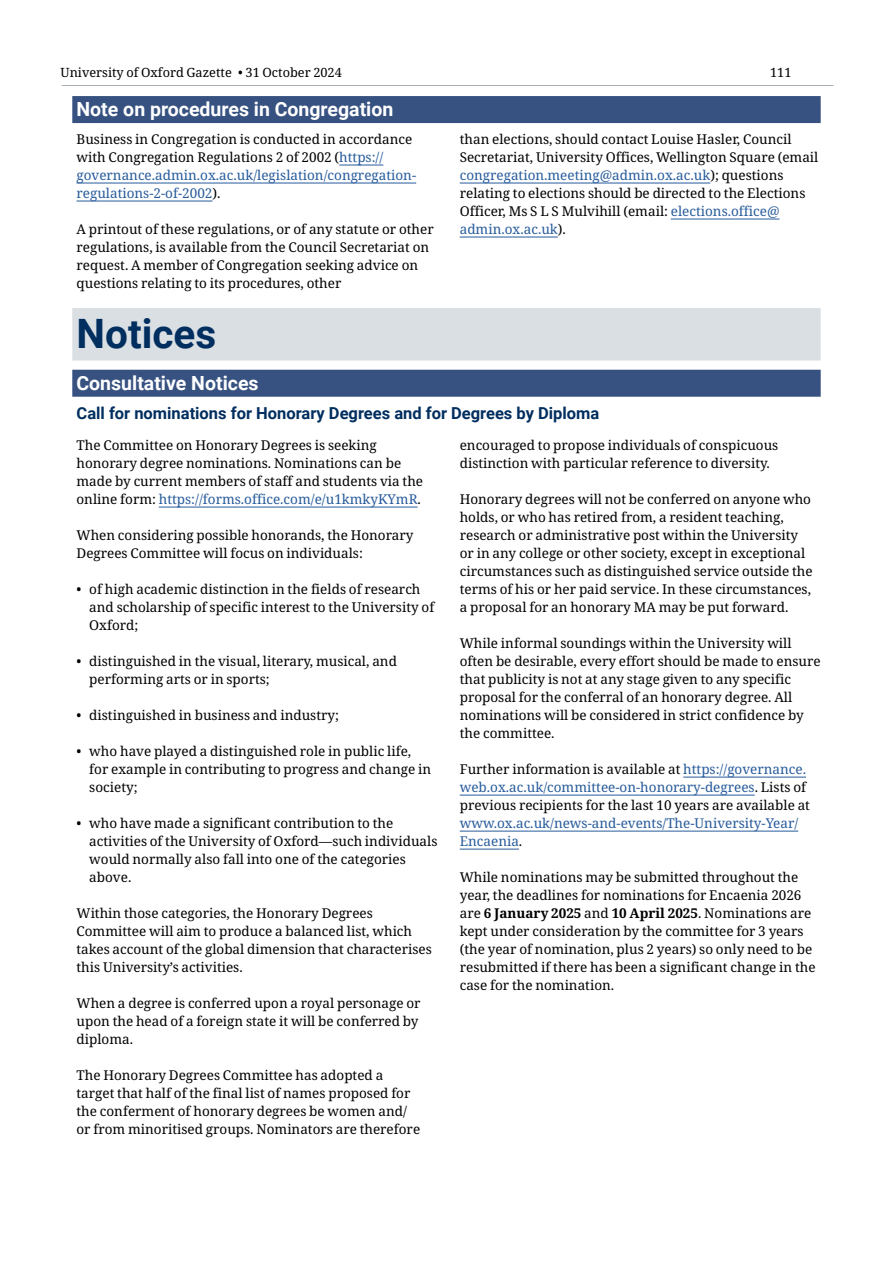
<style>
.page{position:relative;width:893px;height:1263px;background:#fff}
.page>*{position:absolute;margin:0;border:0;box-sizing:border-box;transform-origin:0 0}
.H1_Big_Head{font:700 40.5px "Roboto";color:#002e5f}
.H2_Subject_head_non-ToC{font:700 19.5px "Roboto";color:#fff}
.H2_Subject_head{font:700 19.5px "Roboto";color:#fff}
.H3_Bold_Head{font:700 16.5px "Roboto";color:#002e5f}
.G_Body_text{font:13.5px/18px "Noto Serif";color:#000}
.G_Blurb{font:13.5px/18px "Noto Serif";color:#000}
.G__Bullet{font:13.5px/18px "Noto Serif";color:#000}
.G_Body_text-2{font:13.5px/18px "Noto Serif";color:#275b9b}
.t1{font:12.75px "Noto Serif";color:#000}
.s1{color:#275b9b}
.s2{color:#000}
.s3{font-weight:700}
</style>
<div class="page">
<hr style="left:62px;top:85px;width:771px;height:1px;background:#a5afb5">
<div style="left:72px;top:96px;width:749px;height:27px;background:#375281"></div>
<hr style="left:339px;top:165px;width:44px;height:1px;background:#275b9b">
<hr style="left:77px;top:183px;width:339px;height:1px;background:#275b9b">
<hr style="left:77px;top:201px;width:135px;height:1px;background:#275b9b">
<hr style="left:460px;top:183px;width:250px;height:1px;background:#275b9b">
<hr style="left:671px;top:219px;width:108px;height:1px;background:#275b9b">
<hr style="left:460px;top:237px;width:98px;height:1px;background:#275b9b">
<div style="left:72px;top:308px;width:749px;height:53px;background:#dadfe3"></div>
<div style="left:72px;top:370px;width:749px;height:27px;background:#375281"></div>
<hr style="left:159px;top:507px;width:259px;height:1px;background:#275b9b">
<hr style="left:683px;top:777px;width:123px;height:1px;background:#275b9b">
<hr style="left:460px;top:795px;width:295px;height:1px;background:#275b9b">
<hr style="left:460px;top:831px;width:338px;height:1px;background:#275b9b">
<hr style="left:460px;top:849px;width:59px;height:1px;background:#275b9b">
<p class="t1" style="left:61px;top:64px;width:283px">University of Oxford Gazette • 31 October 2024</p>
<p class="t1" style="left:770px;top:64px;width:23px">111</p>
<h2 class="H2_Subject_head_non-ToC" style="left:77px;top:96px;width:318px">Note on procedures in Congregation</h2>
<p class="G_Blurb" style="left:77px;top:131px;width:341px">Business in Congregation is conducted in accordance with Congregation Regulations 2 of 2002 (<span class="s1">https:// governance.admin.ox.ac.uk/legislation/congregation&shy;regulations-2-of-2002</span>).</p>
<p class="G_Blurb" style="left:77px;top:221px;width:359px">A printout of these regulations, or of any statute or other regulations, is available from the Council Secretariat on request. A member of Congregation seeking advice on questions relating to its procedures, other</p>
<p class="G_Blurb" style="left:460px;top:131px;width:360px">than elections, should contact Louise Hasler, Council Secretariat, University Offices, Wellington Square (email <span class="s1">congregation.meeting@admin.ox.ac.uk</span>); questions relating to elections should be directed to the Elections Officer, Ms S L S Mulvihill (email: <span class="s1">elections.office@ admin.ox.ac.uk</span>).</p>
<h1 class="H1_Big_Head" style="left:77px;top:305px;width:141px">Notices</h1>
<h2 class="H2_Subject_head" style="left:77px;top:369px;width:184px">Consultative Notices</h2>
<h3 class="H3_Bold_Head" style="left:77px;top:401px;width:524px">Call for nominations for Honorary Degrees and for Degrees by Diploma</h3>
<p class="G_Body_text" style="left:77px;top:437px;width:348px">The Committee on Honorary Degrees is seeking honorary degree nominations. Nominations can be made by current members of staff and students via the online form: <span class="s1">https://forms.office.com/e/u1kmkyKYmR</span>.</p>
<p class="G_Body_text" style="left:77px;top:527px;width:338px">When considering possible honorands, the Honorary<br>Degrees Committee will focus on individuals:</p>
<p class="G__Bullet" style="left:89px;top:581px;width:347px;text-indent:-13px">• of high academic distinction in the fields of research and scholarship of specific interest to the University of<br>Oxford;</p>
<p class="G__Bullet" style="left:89px;top:653px;width:309px;text-indent:-13px">• distinguished in the visual, literary, musical, and performing arts or in sports;</p>
<p class="G__Bullet" style="left:77px;top:707px;width:264px">• distinguished in business and industry;</p>
<p class="G__Bullet" style="left:89px;top:743px;width:343px;text-indent:-13px">• who have played a distinguished role in public life, for example in contributing to progress and change in society;</p>
<p class="G__Bullet" style="left:89px;top:815px;width:350px;text-indent:-13px">• who have made a significant contribution to the activities of the University of Oxford—such individuals would normally also fall into one of the categories above.</p>
<p class="G_Body_text" style="left:77px;top:905px;width:357px">Within those categories, the Honorary Degrees Committee will aim to produce a balanced list, which takes account of the global dimension that characterises this University’s activities.</p>
<p class="G_Body_text" style="left:77px;top:995px;width:346px">When a degree is conferred upon a royal personage or upon the head of a foreign state it will be conferred by diploma.</p>
<p class="G_Body_text" style="left:77px;top:1067px;width:345px">The Honorary Degrees Committee has adopted a target that half of the final list of names proposed for the conferment of honorary degrees be women and/ or from minoritised groups. Nominators are therefore</p>
<p class="G_Body_text" style="left:460px;top:437px;width:320px">encouraged to propose individuals of conspicuous distinction with particular reference to diversity.</p>
<p class="G_Body_text" style="left:460px;top:491px;width:354px">Honorary degrees will not be conferred on anyone who holds, or who has retired from, a resident teaching, research or administrative post within the University or in any college or other society, except in exceptional circumstances such as distinguished service outside the terms of his or her paid service. In these circumstances, a proposal for an honorary MA may be put forward.</p>
<p class="G_Body_text" style="left:460px;top:635px;width:362px">While informal soundings within the University will often be desirable, every effort should be made to ensure that publicity is not at any stage given to any specific proposal for the conferral of an honorary degree. All nominations will be considered in strict confidence by the committee.</p>
<p class="G_Body_text-2" style="left:460px;top:761px;width:352px"><span class="s2">Further information is available at</span> https://governance. web.ox.ac.uk/committee-on-honorary-degrees<span class="s2">. Lists of previous recipients for the last 10 years are available at </span>www.ox.ac.uk/news-and-events/The-University-Year/ Encaenia<span class="s2">.</span></p>
<p class="G_Body_text" style="left:460px;top:869px;width:357px">While nominations may be submitted throughout the year, the deadlines for nominations for Encaenia 2026 are <span class="s3">6 January 2025</span> and <span class="s3">10 April 2025</span>. Nominations are kept under consideration by the committee for 3 years (the year of nomination, plus 2 years) so only need to be resubmitted if there has been a significant change in the case for the nomination.</p>
</div>
